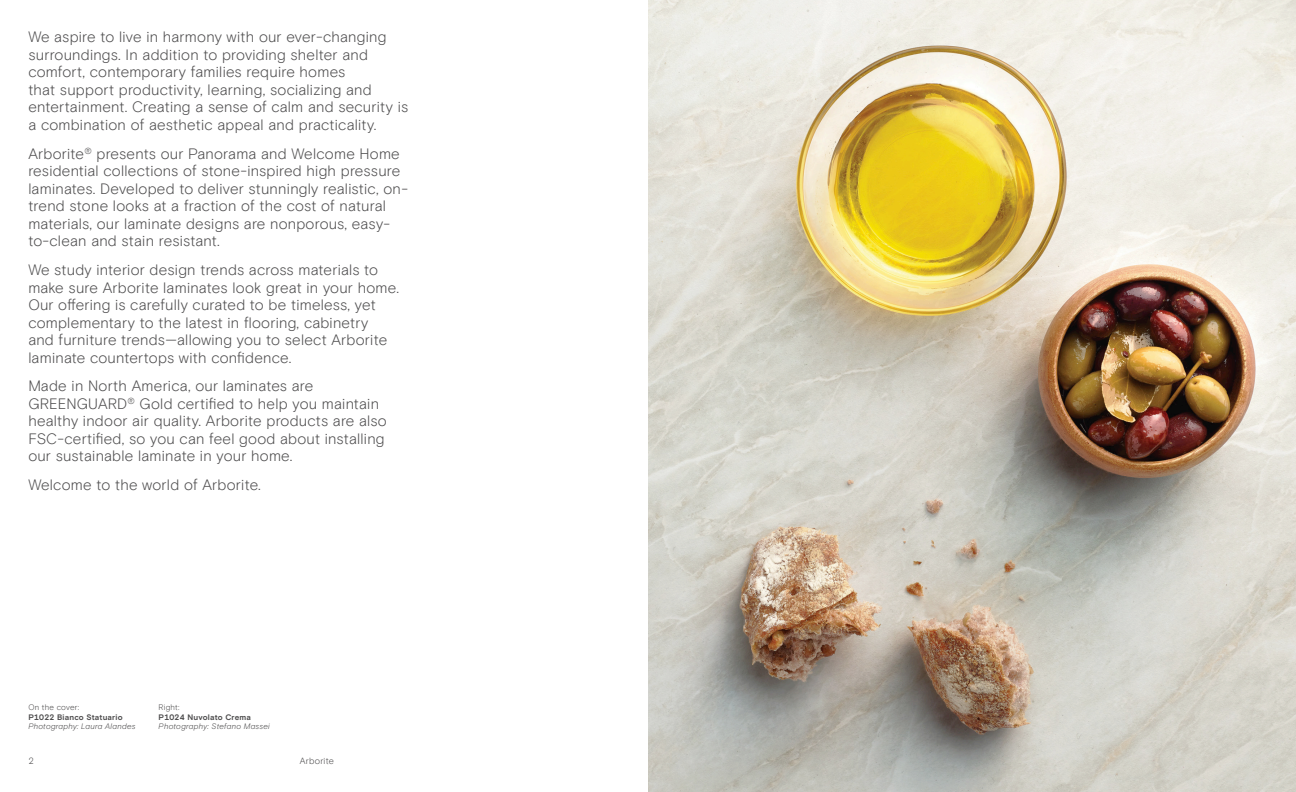
<style>
.page{position:relative;width:1296px;height:792px;background:#fff}
.page>*{position:absolute;margin:0;border:0;box-sizing:border-box;transform-origin:0 0}
.Text_Big{font:300 15px/17.5px "Basis Grotesque Pro";letter-spacing:.015em;color:#4d4c4d}
.t1{font:300 9px "Basis Grotesque Pro";letter-spacing:.03em;color:#4d4c4d}
.Text_Small{font:700 8px/9.5px "Basis Grotesque Pro";letter-spacing:.025em;color:#4d4c4d}
.Text_Small-2{font:italic 300 8px "Basis Grotesque";letter-spacing:.02em;color:#4d4c4d}
.s1{font-weight:300}
</style>
<div class="page">
<img style="left:648px;top:0;width:648px;height:792px">
<p class="Text_Big" style="left:28px;top:29px;width:381px">We aspire to live in harmony with our ever-changing surroundings. In addition to providing shelter and comfort, contemporary families require homes<br>that support productivity, learning, socializing and entertainment. Creating a sense of calm and security is a combination of aesthetic appeal and practicality.</p>
<p class="Text_Big" style="left:28px;top:145px;width:381px">Arborite<sup>®</sup> presents our Panorama and Welcome Home residential collections of stone-inspired high pressure laminates. Developed to deliver stunningly realistic, on&shy;trend stone looks at a fraction of the cost of natural materials, our laminate designs are nonporous, easy&shy;to-clean and stain resistant.</p>
<p class="Text_Big" style="left:28px;top:261px;width:372px">We study interior design trends across materials to make sure Arborite laminates look great in your home.<br>Our offering is carefully curated to be timeless, yet complementary to the latest in flooring, cabinetry<br>and furniture trends—allowing you to select Arborite laminate countertops with confidence.</p>
<p class="Text_Big" style="left:28px;top:378px;width:360px">Made in North America, our laminates are GREENGUARD<sup>®</sup> Gold certified to help you maintain healthy indoor air quality. Arborite products are also FSC-certified, so you can feel good about installing our sustainable laminate in your home.</p>
<p class="Text_Big" style="left:28px;top:476px;width:234px">Welcome to the world of Arborite.</p>
<p class="Text_Small" style="left:28px;top:703px;width:96px"><span class="s1">On the cover:<br></span>P1022 Bianco Statuario</p>
<p class="Text_Small-2" style="left:28px;top:722px;width:109px">Photography: Laura Alandes</p>
<p class="Text_Small" style="left:159px;top:703px;width:94px"><span class="s1">Right:<br></span>P1024 Nuvolato Crema</p>
<p class="Text_Small-2" style="left:159px;top:722px;width:113px">Photography: Stefano Massei</p>
<p class="t1" style="left:28px;top:755px;width:7px">2</p>
<p class="t1" style="left:300px;top:755px;width:36px">Arborite</p>
</div>
